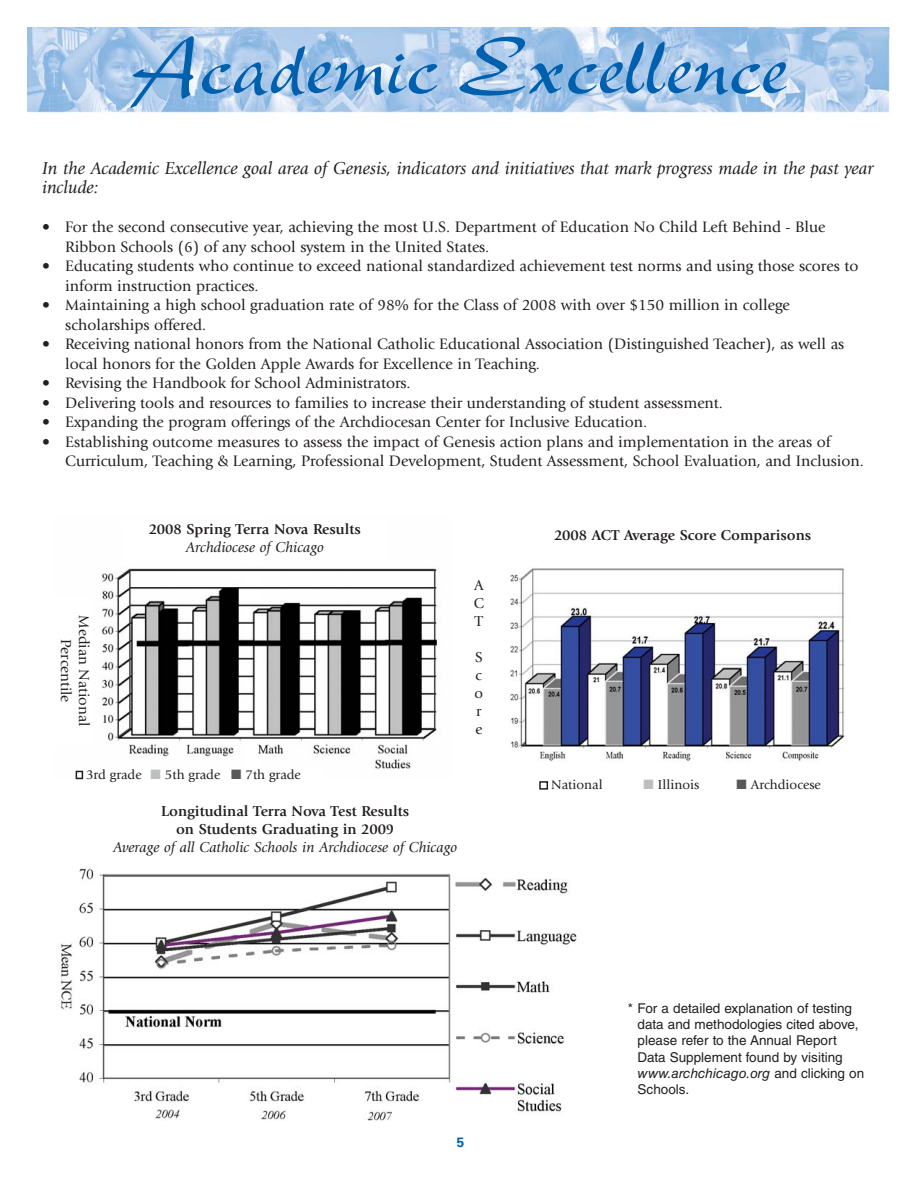
<style>
.page{position:relative;width:918px;height:1188px;background:#fff}
.page>*{position:absolute;margin:0;border:0;box-sizing:border-box;transform-origin:0 0}
.t1{font:87px "New Berolina MT Std";color:#0060ae}
.t2{font:italic 18px/19.5px "Giovanni Std";color:#231f20}
.t3{font:15.75px/19.5px "Giovanni Std";color:#231f20}
.t4{font:700 15px/18px "Giovanni Std";color:#231f20;text-align:center}
.t5{font:italic 15px "Giovanni Std";color:#231f20}
.t6{font:15px/18px "Giovanni Std";color:#231f20;text-align:justify}
.t7{font:13.5px/16.2px "Helvetica LT Std";color:#231f20}
.t8{font:13.5px "Giovanni Std";color:#231f20}
.t9{font:700 13.5px "Univers LT Std";color:#0060ae}
.s1{color:#bcbec0}
.s2{color:#58595b}
.s3{font-style:italic}
</style>
<div class="page">
<img style="left:61px;top:867px;width:516px;height:254px">
<img style="left:509px;top:568px;width:336px;height:220px">
<img style="left:75px;top:568px;width:363px;height:211px">
<img style="left:27px;top:27px;width:863px;height:88px">
<div style="left:550px;top:778px;width:278px;height:28px;background:#fff"></div>
<div style="left:539px;top:781px;width:9px;height:9px;border:2px solid #231f20"></div>
<div style="left:85px;top:768px;width:238px;height:28px;background:#fff"></div>
<div style="left:76px;top:771px;width:7px;height:8px;border:2px solid #231f20"></div>
<div style="left:44px;top:597px;width:48px;height:148px;background:#fff"></div>
<h1 class="t1" style="left:131px;top:13px;width:658px">Academic Excellence</h1>
<p class="t2" style="left:42px;top:160px;width:833px">In the Academic Excellence goal area of Genesis, indicators and initiatives that mark progress made in the past year include:</p>
<p class="t3" style="left:65px;top:219px;width:762px;text-indent:-23px">• For the second consecutive year, achieving the most U.S. Department of Education No Child Left Behind - Blue<br>Ribbon Schools (6) of any school system in the United States.</p>
<p class="t3" style="left:65px;top:258px;width:795px;text-indent:-23px">• Educating students who continue to exceed national standardized achievement test norms and using those scores to inform instruction practices.</p>
<p class="t3" style="left:65px;top:297px;width:726px;text-indent:-23px">• Maintaining a high school graduation rate of 98% for the Class of 2008 with over $150 million in college scholarships offered.</p>
<p class="t3" style="left:65px;top:336px;width:781px;text-indent:-23px">• Receiving national honors from the National Catholic Educational Association (Distinguished Teacher), as well as local honors for the Golden Apple Awards for Excellence in Teaching.</p>
<p class="t3" style="left:42px;top:375px;width:370px">• Revising the Handbook for School Administrators.</p>
<p class="t3" style="left:42px;top:394px;width:683px">• Delivering tools and resources to families to increase their understanding of student assessment.</p>
<p class="t3" style="left:42px;top:414px;width:607px">• Expanding the program offerings of the Archdiocesan Center for Inclusive Education.</p>
<p class="t3" style="left:65px;top:433px;width:800px;text-indent:-23px">• Establishing outcome measures to assess the impact of Genesis action plans and implementation in the areas of<br>Curriculum, Teaching &amp; Learning, Professional Development, Student Assessment, School Evaluation, and Inclusion.</p>
<p class="t6" style="left:92px;top:615px;width:112px;text-align:center;rotate:90deg">Median National<br>Percentile</p>
<p class="t4" style="left:149px;top:521px;width:213px">2008 Spring Terra Nova Results</p>
<p class="t5" style="left:186px;top:541px;width:140px">Archdiocese of Chicago</p>
<p class="t8" style="left:86px;top:770px;width:216px">3rd grade <span class="s1">■</span> 5th grade <span class="s2">■</span> 7th grade</p>
<p class="t4" style="left:161px;top:803px;width:250px">Longitudinal Terra Nova Test Results on Students Graduating in 2009</p>
<p class="t5" style="left:113px;top:841px;width:345px">Average of all Catholic Schools in Archdiocese of Chicago</p>
<p class="t6" style="left:474px;top:577px;width:12px">A C T</p>
<p class="t6" style="left:475px;top:649px;width:10px">S c o r e</p>
<p class="t9" style="left:457px;top:1138px;width:9px">5</p>
<p class="t4" style="left:554px;top:528px;width:258px">2008 ACT Average Score Comparisons</p>
<p class="t8" style="left:551px;top:780px;width:53px">National</p>
<p class="t8" style="left:644px;top:780px;width:57px"><span class="s1">■</span> Illinois</p>
<p class="t8" style="left:736px;top:780px;width:86px"><span class="s2">■</span> Archdiocese</p>
<p class="t7" style="left:638px;top:1002px;width:228px;text-indent:-10px">* For a detailed explanation of testing data and methodologies cited above, please refer to the Annual Report<br>Data Supplement found by visiting <span class="s3">www.archchicago.org</span> and clicking on<br>Schools.</p>
</div>
